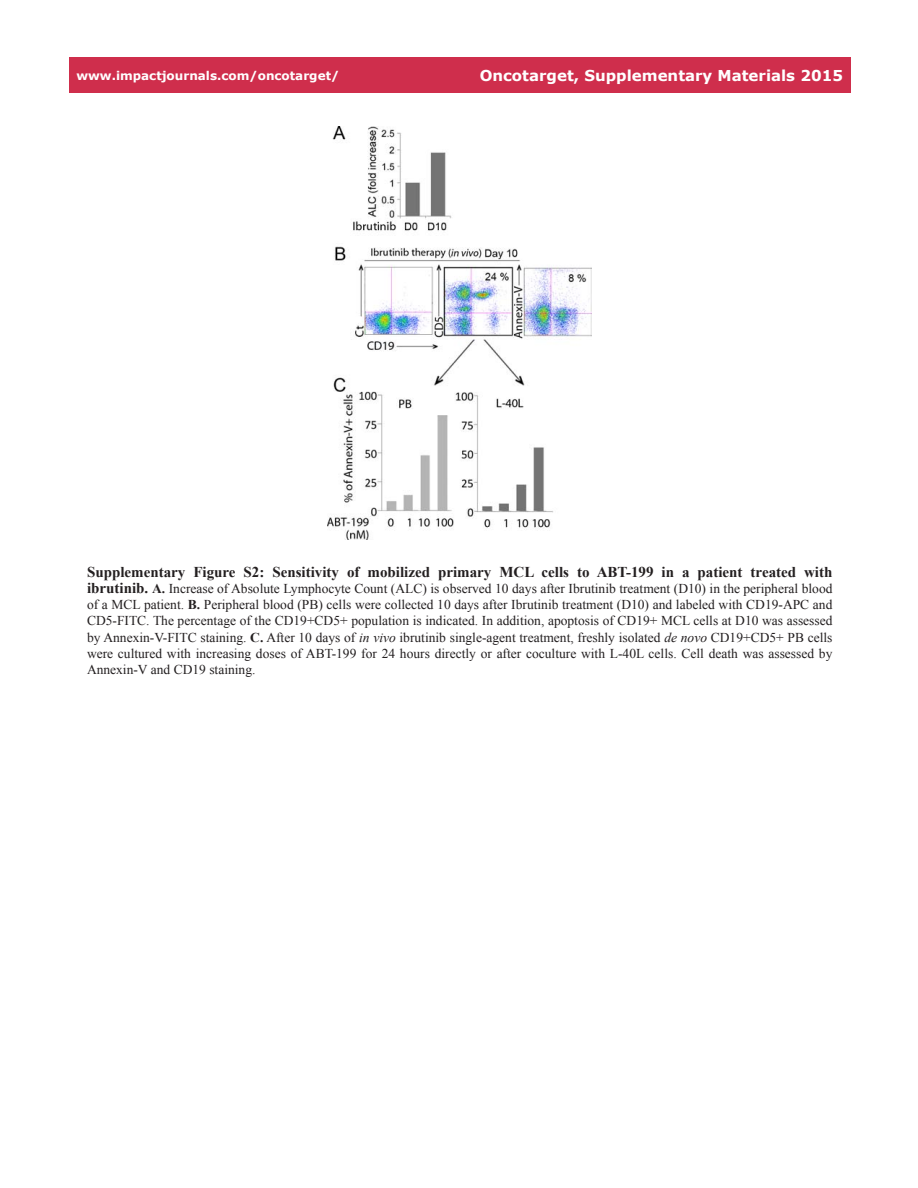
<style>
.page{position:relative;width:918px;height:1188px;background:#fff}
.page>*{position:absolute;margin:0;border:0;box-sizing:border-box;transform-origin:0 0}
.FigureText{font:700 15px "Times New Roman";color:#231f20}
.t1{font:700 15px "Verdana";color:#fff}
.FigureText-2{font:13.5px/16.2px "Times New Roman";color:#231f20;text-align:justify}
.t2{font:700 12px "Verdana";color:#fff}
.s1{font-weight:700;font-size:15px}
.s2{font-weight:700}
.s3{font-style:italic}
</style>
<div class="page">
<div style="left:69px;top:57px;width:781px;height:36px;background:#cf2e4c"></div>
<img style="left:328px;top:127px;width:264px;height:412px">
<p class="t2" style="left:76px;top:67px;width:264px">www.impactjournals.com/oncotarget/</p>
<p class="t1" style="left:480px;top:65px;width:365px">Oncotarget, Supplementary Materials 2015</p>
<p class="FigureText" style="left:87px;top:561px;width:747px">Supplementary Figure S2: Sensitivity of mobilized primary MCL cells to ABT-199 in a patient treated with</p>
<p class="FigureText-2" style="left:87px;top:580px;width:747px"><span class="s1">ibrutinib.</span> <span class="s2">A.</span> Increase of Absolute Lymphocyte Count (ALC) is observed 10 days after Ibrutinib treatment (D10) in the peripheral blood of a MCL patient. <span class="s2">B.</span> Peripheral blood (PB) cells were collected 10 days after Ibrutinib treatment (D10) and labeled with CD19-APC and CD5-FITC. The percentage of the CD19+CD5+ population is indicated. In addition, apoptosis of CD19+ MCL cells at D10 was assessed by Annexin-V-FITC staining. <span class="s2">C.</span> After 10 days of <span class="s3">in vivo</span> ibrutinib single-agent treatment, freshly isolated <span class="s3">de novo</span> CD19+CD5+ PB cells were cultured with increasing doses of ABT-199 for 24 hours directly or after coculture with L-40L cells. Cell death was assessed by Annexin-V and CD19 staining.</p>
</div>
